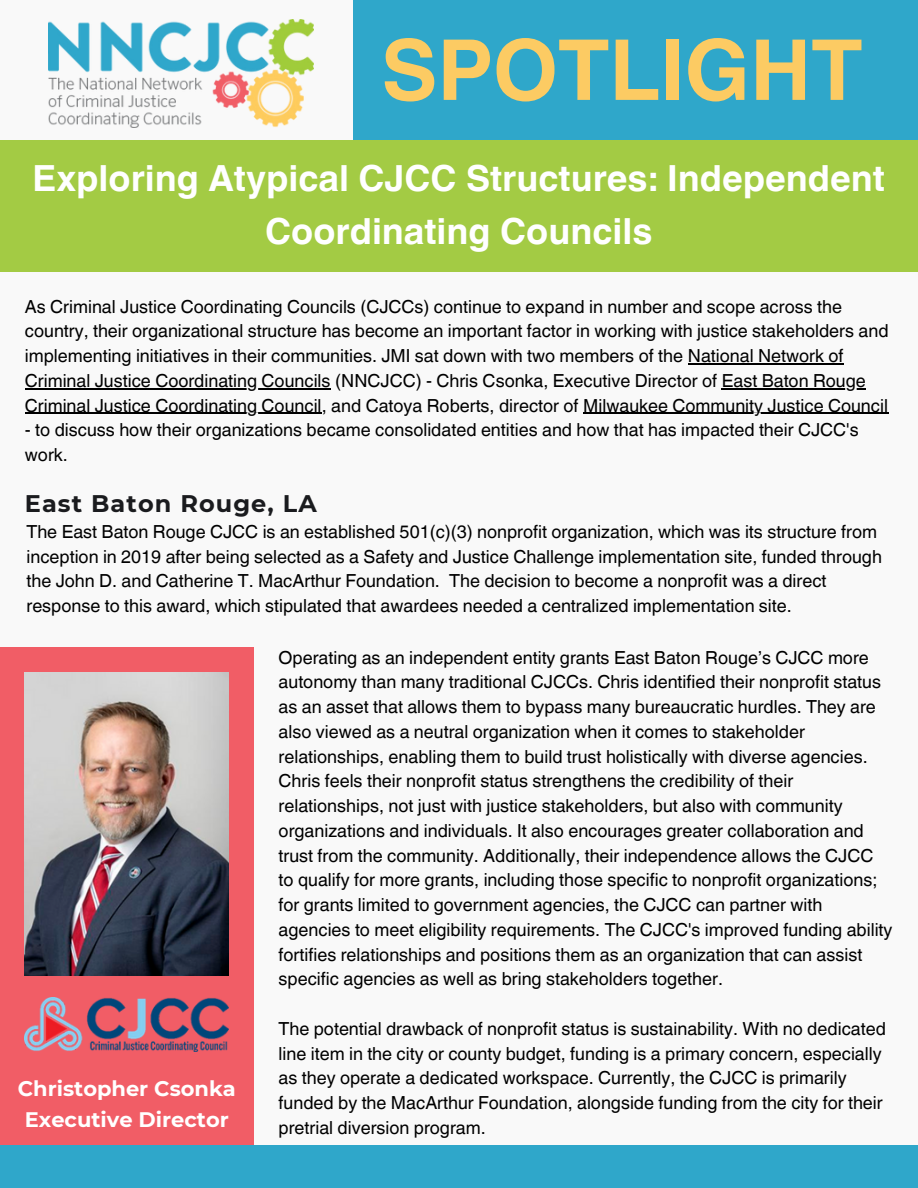
<style>
.page{position:relative;width:918px;height:1188px;background:#f9f9f9}
.page>*{position:absolute;margin:0;border:0;box-sizing:border-box;transform-origin:0 0}
.t1{font:700 84px "Helvetica World";color:#fccb63}
.t2{font:700 36px/52.8px "Helvetica World";color:#fff;text-align:center}
.t3{font:700 24px "Montserrat";letter-spacing:.045em;color:#1a1b1e}
.t4{font:700 21px/31.5px "Montserrat";color:#fff;text-align:center}
.t5{font:18px/24.8px "Helvetica World";color:#000}
</style>
<div class="page">
<div style="left:0;top:647px;width:254px;height:541px;background:#f15d66"></div>
<img style="left:49px;top:19px;width:264px;height:108px">
<img style="left:25px;top:672px;width:204px;height:304px">
<img style="left:25px;top:997px;width:204px;height:55px">
<div style="left:0;top:1146px;width:918px;height:42px;background:#2fa7ca"></div>
<div style="left:353px;top:0;width:565px;height:140px;background:#2fa7ca"></div>
<hr style="left:688px;top:363px;width:156px;height:1px;background:#000">
<hr style="left:25px;top:388px;width:306px;height:1px;background:#000">
<hr style="left:722px;top:388px;width:144px;height:1px;background:#000">
<hr style="left:25px;top:413px;width:297px;height:1px;background:#000">
<hr style="left:583px;top:413px;width:305px;height:1px;background:#000">
<div style="left:0;top:140px;width:918px;height:132px;background:#a3cb44"></div>
<h1 class="t1" style="left:381px;top:2px;width:483px">SPOTLIGHT</h1>
<p class="t2" style="left:33px;top:149px;width:854px">Exploring Atypical CJCC Structures: Independent<br>Coordinating Councils</p>
<h3 class="t5" style="left:25px;top:294px;width:865px">As Criminal Justice Coordinating Councils (CJCCs) continue to expand in number and scope across the country, their organizational structure has become an important factor in working with justice stakeholders and implementing initiatives in their communities. JMI sat down with two members of the National Network of</h3>
<p class="t5" style="left:25px;top:368px;width:842px">Criminal Justice Coordinating Councils (NNCJCC) - Chris Csonka, Executive Director of East Baton Rouge</p>
<p class="t5" style="left:25px;top:393px;width:865px">Criminal Justice Coordinating Council, and Catoya Roberts, director of Milwaukee Community Justice Council</p>
<h4 class="t5" style="left:25px;top:418px;width:835px">- to discuss how their organizations became consolidated entities and how that has impacted their CJCC's work.</h4>
<p class="t3" style="left:25px;top:489px;width:293px">East Baton Rouge, LA</p>
<p class="t5" style="left:26px;top:519px;width:857px">The East Baton Rouge CJCC is an established 501(c)(3) nonprofit organization, which was its structure from inception in 2019 after being selected as a Safety and Justice Challenge implementation site, funded through the John D. and Catherine T. MacArthur Foundation. The decision to become a nonprofit was a direct response to this award, which stipulated that awardees needed a centralized implementation site.</p>
<p class="t4" style="left:18px;top:1073px;width:220px">Christopher Csonka<br>Executive Director</p>
<p class="t5" style="left:279px;top:645px;width:615px">Operating as an independent entity grants East Baton Rouge’s CJCC more autonomy than many traditional CJCCs. Chris identified their nonprofit status as an asset that allows them to bypass many bureaucratic hurdles. They are also viewed as a neutral organization when it comes to stakeholder relationships, enabling them to build trust holistically with diverse agencies.<br>Chris feels their nonprofit status strengthens the credibility of their relationships, not just with justice stakeholders, but also with community organizations and individuals. It also encourages greater collaboration and trust from the community. Additionally, their independence allows the CJCC to qualify for more grants, including those specific to nonprofit organizations; for grants limited to government agencies, the CJCC can partner with agencies to meet eligibility requirements. The CJCC's improved funding ability fortifies relationships and positions them as an organization that can assist specific agencies as well as bring stakeholders together.</p>
<p class="t5" style="left:279px;top:1016px;width:609px">The potential drawback of nonprofit status is sustainability. With no dedicated line item in the city or county budget, funding is a primary concern, especially as they operate a dedicated workspace. Currently, the CJCC is primarily funded by the MacArthur Foundation, alongside funding from the city for their pretrial diversion program.</p>
</div>
